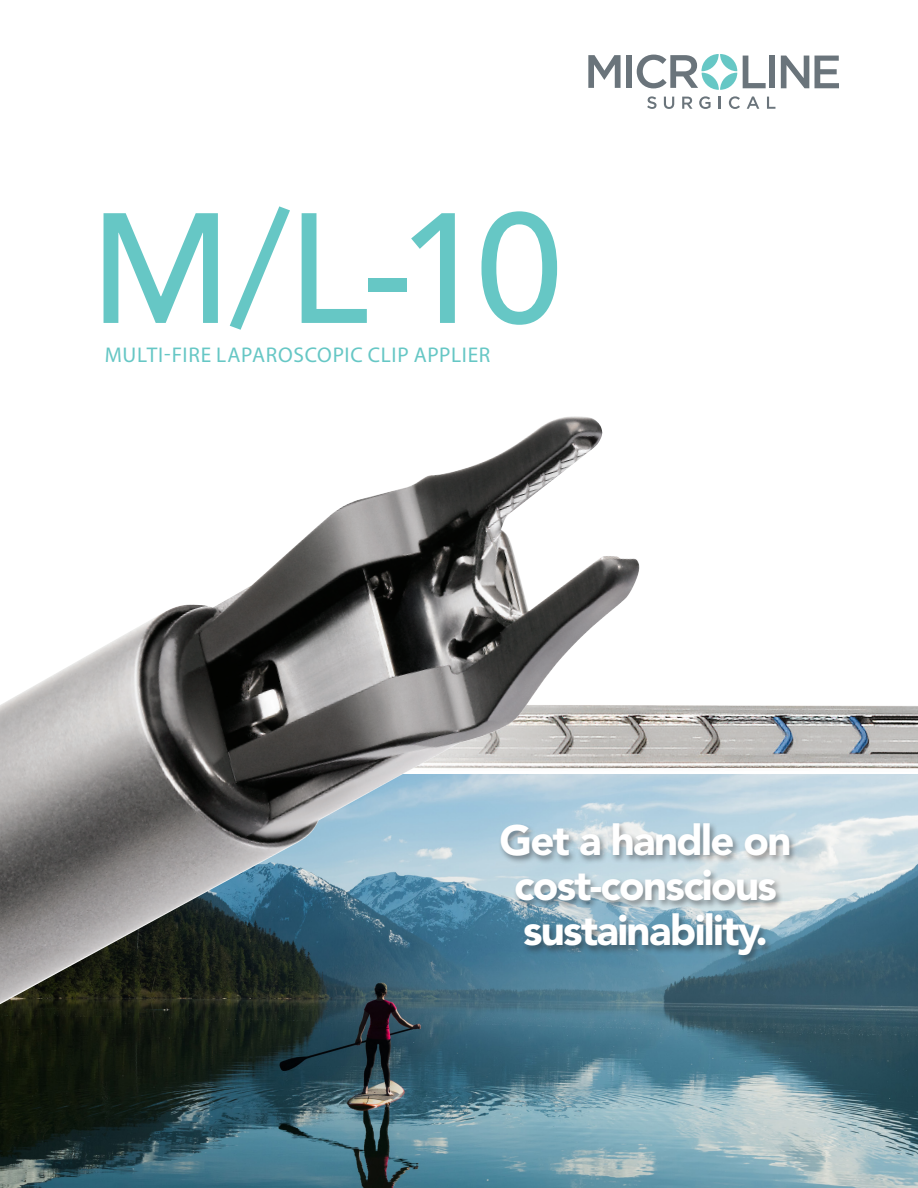
<style>
.page{position:relative;width:918px;height:1188px;background:#fff}
.page>*{position:absolute;margin:0;border:0;box-sizing:border-box;transform-origin:0 0}
.Cover_title{font:500 154.95px "Avenir";color:#66c7c5}
.t1{font:900 42px/45px "Avenir";letter-spacing:-.04em;color:#fff;text-align:center}
.Cover_Subhead{font:21.3px "Myriad Pro";letter-spacing:.03em;color:#66c7c5}
</style>
<div class="page">
<img style="left:0;top:774px;width:918px;height:414px">
<img style="left:640px;top:705px;width:278px;height:64px">
<img style="left:0;top:416px;width:640px;height:588px">
<div style="left:498px;top:822px;width:299px;height:143px;background:#231f20;opacity:.45"></div>
<svg style="left:588px;top:55px;width:33px;height:33px"></svg>
<div style="left:626px;top:55px;width:6px;height:33px;background:#6a747b"></div>
<svg style="left:637px;top:54px;width:100px;height:36px"></svg>
<svg style="left:743px;top:56px;width:23px;height:32px"></svg>
<div style="left:770px;top:56px;width:5px;height:32px;background:#6a747b"></div>
<svg style="left:781px;top:56px;width:28px;height:32px"></svg>
<svg style="left:815px;top:56px;width:24px;height:32px"></svg>
<svg style="left:647px;top:96px;width:10px;height:13px"></svg>
<svg style="left:664px;top:97px;width:10px;height:12px"></svg>
<svg style="left:682px;top:97px;width:10px;height:12px"></svg>
<svg style="left:699px;top:96px;width:12px;height:13px"></svg>
<svg style="left:718px;top:97px;width:3px;height:12px"></svg>
<svg style="left:729px;top:96px;width:11px;height:13px"></svg>
<svg style="left:747px;top:97px;width:12px;height:12px"></svg>
<svg style="left:767px;top:97px;width:8px;height:12px"></svg>
<p class="Cover_title" style="left:91px;top:155px;width:473px">M/L-10</p>
<p class="Cover_Subhead" style="left:105px;top:342px;width:387px">MULTI-FIRE LAPAROSCOPIC CLIP APPLIER</p>
<p class="t1" style="left:499px;top:820px;width:294px">Get a handle on cost-conscious sustainability.</p>
</div>
